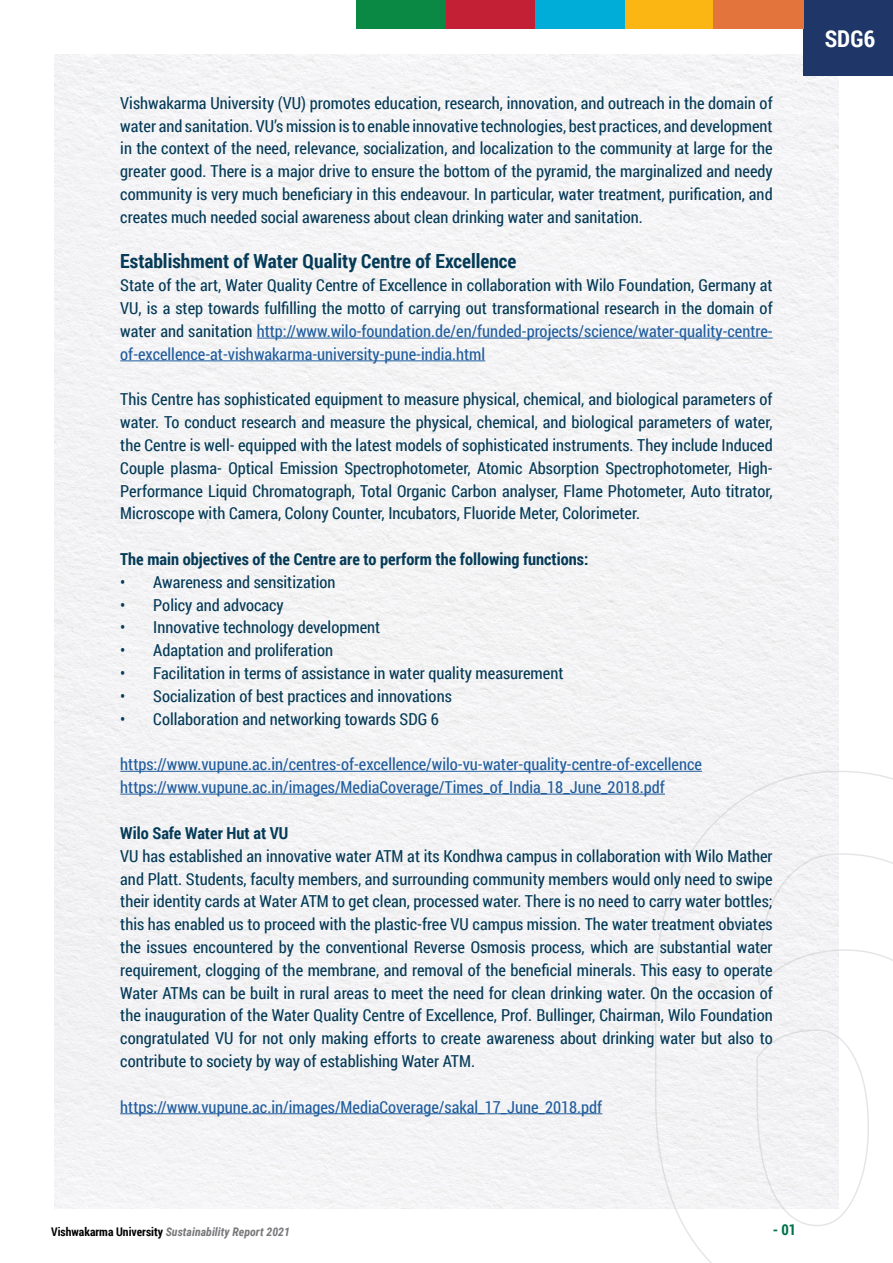
<style>
.page{position:relative;width:893px;height:1263px;background:#fff}
.page>*{position:absolute;margin:0;border:0;box-sizing:border-box;transform-origin:0 0}
.t1{font:700 23.1px "Roboto Condensed";color:#fff}
.t2{font:700 19.5px "Roboto Condensed";color:#053b57}
.t3{font:16.5px/22.8px "Roboto Condensed";color:#053b57;text-align:justify}
.t4{font:16.5px/22.8px "Roboto Condensed";color:#215e9e}
.t5{font:700 16.5px "Roboto Condensed";color:#053b57}
.t6{font:700 15px "Roboto Condensed";color:#00724a}
.t7{font:italic 700 11.85px "Roboto Condensed";color:#77787b}
.s1{color:#215e9e}
.s2{font-style:normal;color:#000}
</style>
<div class="page">
<div style="left:54px;top:54px;width:785px;height:1155px;background:#f3f3f5"></div>
<div style="left:804px;top:0;width:89px;height:76px;background:#1e3768"></div>
<div style="left:624px;top:0;width:91px;height:28px;background:#fcb614"></div>
<div style="left:535px;top:0;width:89px;height:28px;background:#00add8"></div>
<div style="left:446px;top:0;width:89px;height:28px;background:#c32035"></div>
<div style="left:356px;top:0;width:90px;height:28px;background:#0a8944"></div>
<div style="left:713px;top:0;width:91px;height:28px;background:#e3743c"></div>
<svg style="left:654px;top:770px;width:239px;height:493px"></svg>
<hr style="left:257px;top:338px;width:516px;height:1px;background:#215e9e">
<hr style="left:120px;top:360px;width:365px;height:1px;background:#215e9e">
<hr style="left:120px;top:771px;width:582px;height:1px;background:#215e9e">
<hr style="left:120px;top:794px;width:545px;height:1px;background:#215e9e">
<hr style="left:120px;top:1113px;width:482px;height:1px;background:#215e9e">
<p class="t3" style="left:120px;top:91px;width:654px">Vishwakarma University (VU) promotes education, research, innovation, and outreach in the domain of water and sanitation. VU’s mission is to enable innovative technologies, best practices, and development in the context of the need, relevance, socialization, and localization to the community at large for the greater good. There is a major drive to ensure the bottom of the pyramid, the marginalized and needy community is very much beneficiary in this endeavour. In particular, water treatment, purification, and creates much needed social awareness about clean drinking water and sanitation.</p>
<p class="t2" style="left:120px;top:248px;width:398px">Establishment of Water Quality Centre of Excellence</p>
<p class="t3" style="left:120px;top:273px;width:654px">State of the art, Water Quality Centre of Excellence in collaboration with Wilo Foundation, Germany at VU, is a step towards fulfilling the motto of carrying out transformational research in the domain of water and sanitation <span class="s1">http://www.wilo-foundation.de/en/funded-projects/science/water-quality-centre&shy;of-excellence-at-vishwakarma-university-pune-india.html</span></p>
<p class="t3" style="left:120px;top:387px;width:654px">This Centre has sophisticated equipment to measure physical, chemical, and biological parameters of water. To conduct research and measure the physical, chemical, and biological parameters of water, the Centre is well- equipped with the latest models of sophisticated instruments. They include Induced Couple plasma- Optical Emission Spectrophotometer, Atomic Absorption Spectrophotometer, High-Performance Liquid Chromatograph, Total Organic Carbon analyser, Flame Photometer, Auto titrator, Microscope with Camera, Colony Counter, Incubators, Fluoride Meter, Colorimeter.</p>
<p class="t5" style="left:120px;top:547px;width:470px">The main objectives of the Centre are to perform the following functions:</p>
<p class="t3" style="left:120px;top:570px;width:217px">• Awareness and sensitization</p>
<p class="t3" style="left:120px;top:593px;width:165px">• Policy and advocacy</p>
<p class="t3" style="left:120px;top:615px;width:261px">• Innovative technology development</p>
<p class="t3" style="left:120px;top:638px;width:214px">• Adaptation and proliferation</p>
<p class="t3" style="left:120px;top:661px;width:445px">• Facilitation in terms of assistance in water quality measurement</p>
<p class="t3" style="left:120px;top:684px;width:333px">• Socialization of best practices and innovations</p>
<p class="t3" style="left:120px;top:707px;width:320px">• Collaboration and networking towards SDG 6</p>
<p class="t4" style="left:120px;top:752px;width:583px">https://www.vupune.ac.in/centres-of-excellence/wilo-vu-water-quality-centre-of-excellence https://www.vupune.ac.in/images/MediaCoverage/Times_of_India_18_June_2018.pdf</p>
<p class="t5" style="left:120px;top:821px;width:170px">Wilo Safe Water Hut at VU</p>
<p class="t3" style="left:120px;top:844px;width:654px">VU has established an innovative water ATM at its Kondhwa campus in collaboration with Wilo Mather and Platt. Students, faculty members, and surrounding community members would only need to swipe their identity cards at Water ATM to get clean, processed water. There is no need to carry water bottles; this has enabled us to proceed with the plastic-free VU campus mission. The water treatment obviates the issues encountered by the conventional Reverse Osmosis process, which are substantial water requirement, clogging of the membrane, and removal of the beneficial minerals. This easy to operate Water ATMs can be built in rural areas to meet the need for clean drinking water. On the occasion of the inauguration of the Water Quality Centre of Excellence, Prof. Bullinger, Chairman, Wilo Foundation congratulated VU for not only making efforts to create awareness about drinking water but also to contribute to society by way of establishing Water ATM.</p>
<p class="t4" style="left:120px;top:1095px;width:483px">https://www.vupune.ac.in/images/MediaCoverage/sakal_17_June_2018.pdf</p>
<h1 class="t1" style="left:825px;top:22px;width:52px">SDG6</h1>
<p class="t7" style="left:51px;top:1223px;width:240px"><span class="s2">Vishwakarma University</span> Sustainability Report 2021</p>
<p class="t6" style="left:773px;top:1218px;width:25px">- 01</p>
</div>
